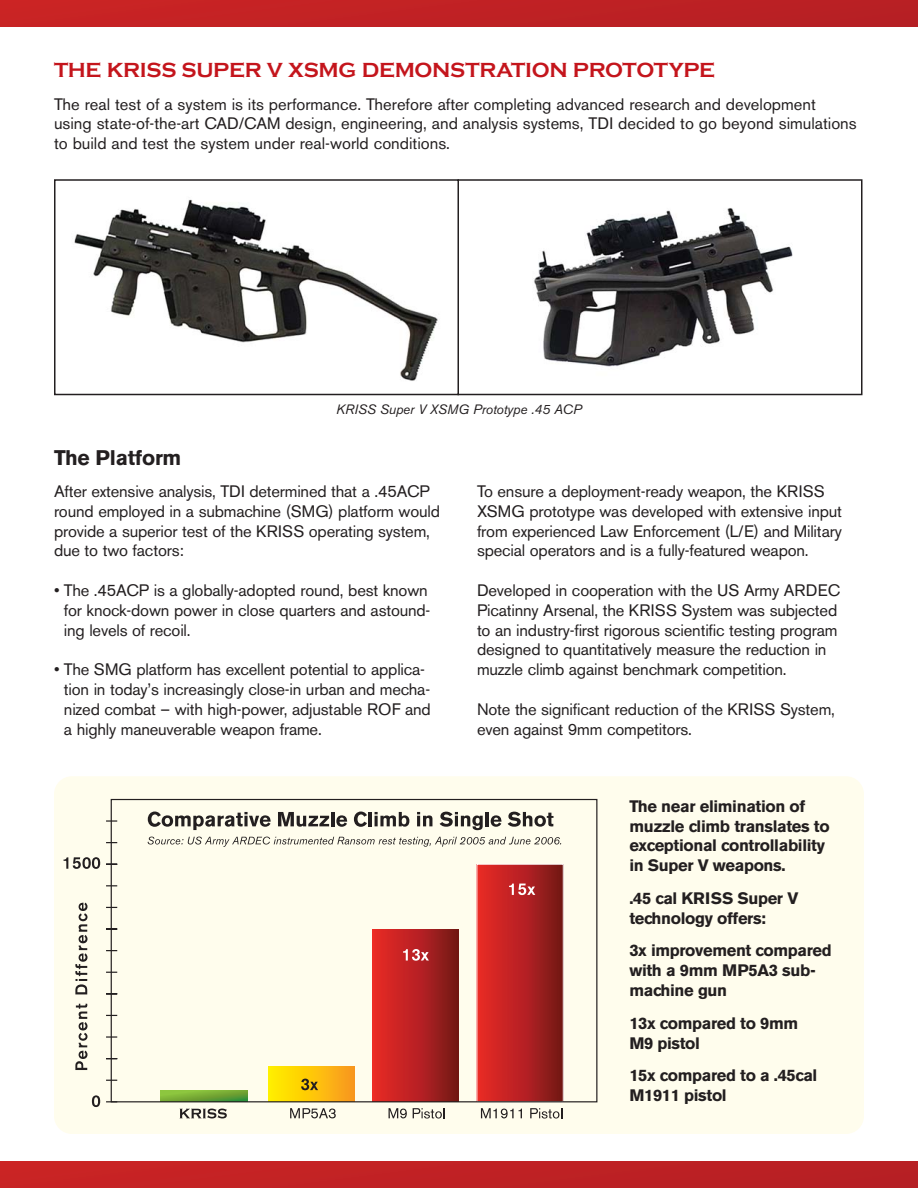
<style>
.page{position:relative;width:918px;height:1188px;background:#fff}
.page>*{position:absolute;margin:0;border:0;box-sizing:border-box;transform-origin:0 0}
.t1{font:700 21px "Copperplate Gothic";letter-spacing:-.015em;color:#c4151c}
.t2{font:700 21px "Akzidenz Grotesk BE";letter-spacing:-.01em;color:#231f20}
.t3{font:16.5px/19.8px "Akzidenz Grotesk BE";letter-spacing:-.01em;color:#231f20}
.t4{font:700 16.5px/19.8px "Akzidenz Grotesk BE";letter-spacing:-.025em;color:#231f20}
.t5{font:italic 13.5px "Akzidenz Grotesk BE";letter-spacing:-.01em;color:#231f20}
</style>
<div class="page">
<div style="left:0;top:0;width:918px;height:27px;background:#c02124"></div>
<img style="left:534px;top:208px;width:259px;height:159px">
<div style="left:458px;top:179px;width:404px;height:216px;border:2px solid #231f20"></div>
<img style="left:74px;top:199px;width:364px;height:182px">
<div style="left:54px;top:179px;width:405px;height:216px;border:2px solid #231f20"></div>
<div style="left:0;top:1161px;width:918px;height:27px;background:#c02124"></div>
<div style="left:54px;top:776px;width:810px;height:358px;background:#fffded;border-radius:18px"></div>
<svg style="left:106px;top:820px;width:11px;height:2px"></svg>
<svg style="left:106px;top:928px;width:11px;height:2px"></svg>
<svg style="left:106px;top:1036px;width:11px;height:2px"></svg>
<svg style="left:161px;top:1091px;width:86px;height:9px"></svg>
<svg style="left:64px;top:857px;width:36px;height:12px"></svg>
<svg style="left:92px;top:1095px;width:8px;height:12px"></svg>
<svg style="left:180px;top:1109px;width:47px;height:9px"></svg>
<svg style="left:290px;top:1108px;width:46px;height:10px"></svg>
<svg style="left:389px;top:1108px;width:18px;height:10px"></svg>
<svg style="left:413px;top:1108px;width:32px;height:11px"></svg>
<svg style="left:481px;top:1108px;width:41px;height:10px"></svg>
<svg style="left:530px;top:1108px;width:32px;height:11px"></svg>
<svg style="left:148px;top:812px;width:123px;height:18px"></svg>
<svg style="left:278px;top:812px;width:51px;height:15px"></svg>
<hr style="left:331px;top:812px;width:3px;height:14px;background:#231f20">
<svg style="left:336px;top:815px;width:11px;height:12px"></svg>
<svg style="left:354px;top:812px;width:13px;height:15px"></svg>
<hr style="left:369px;top:812px;width:3px;height:14px;background:#231f20">
<svg style="left:375px;top:812px;width:34px;height:15px"></svg>
<svg style="left:417px;top:812px;width:15px;height:14px"></svg>
<svg style="left:440px;top:812px;width:43px;height:18px"></svg>
<hr style="left:485px;top:812px;width:4px;height:14px;background:#231f20">
<svg style="left:491px;top:815px;width:10px;height:12px"></svg>
<svg style="left:508px;top:812px;width:46px;height:15px"></svg>
<svg style="left:148px;top:837px;width:413px;height:10px"></svg>
<svg style="left:75px;top:1004px;width:13px;height:66px"></svg>
<svg style="left:75px;top:903px;width:13px;height:91px"></svg>
<svg style="left:268px;top:1066px;width:86px;height:36px;background:#f2bd0b"></svg>
<svg style="left:372px;top:929px;width:87px;height:173px;background:#b52221"></svg>
<svg style="left:477px;top:864px;width:86px;height:238px;background:#b52424"></svg>
<p class="t1" style="left:54px;top:58px;width:663px">THE KRISS SUPER V XSMG DEMONSTRATION PROTOTYPE</p>
<p class="t3" style="left:54px;top:96px;width:804px">The real test of a system is its performance. Therefore after completing advanced research and development using state-of-the-art CAD/CAM design, engineering, and analysis systems, TDI decided to go beyond simulations to build and test the system under real-world conditions.</p>
<p class="t2" style="left:54px;top:450px;width:129px">The Platform</p>
<p class="t5" style="left:336px;top:404px;width:247px">KRISS Super V XSMG Prototype .45 ACP</p>
<p class="t3" style="left:54px;top:483px;width:388px">After extensive analysis, TDI determined that a .45ACP round employed in a submachine (SMG) platform would provide a superior test of the KRISS operating system, due to two factors:</p>
<p class="t3" style="left:64px;top:582px;width:368px;text-indent:-10px">• The .45ACP is a globally-adopted round, best known for knock-down power in close quarters and astound&shy;ing levels of recoil.</p>
<p class="t3" style="left:64px;top:661px;width:368px;text-indent:-10px">• The SMG platform has excellent potential to applica&shy;tion in today’s increasingly close-in urban and mecha&shy;nized combat – with high-power, adjustable ROF and a highly maneuverable weapon frame.</p>
<p class="t3" style="left:477px;top:483px;width:367px">To ensure a deployment-ready weapon, the KRISS XSMG prototype was developed with extensive input from experienced Law Enforcement (L/E) and Military special operators and is a fully-featured weapon.</p>
<p class="t3" style="left:477px;top:582px;width:365px">Developed in cooperation with the US Army ARDEC Picatinny Arsenal, the KRISS System was subjected to an industry-first rigorous scientific testing program designed to quantitatively measure the reduction in muzzle climb against benchmark competition.</p>
<p class="t3" style="left:477px;top:701px;width:359px">Note the significant reduction of the KRISS System, even against 9mm competitors.</p>
<p class="t4" style="left:629px;top:798px;width:202px">The near elimination of muzzle climb translates to exceptional controllability in Super V weapons.</p>
<p class="t4" style="left:629px;top:890px;width:170px">.45 cal KRISS Super V technology offers:</p>
<p class="t4" style="left:629px;top:942px;width:204px">3x improvement compared with a 9mm MP5A3 sub&shy;machine gun</p>
<p class="t4" style="left:629px;top:1015px;width:170px">13x compared to 9mm<br>M9 pistol</p>
<p class="t4" style="left:629px;top:1067px;width:190px">15x compared to a .45cal<br>M1911 pistol</p>
</div>
